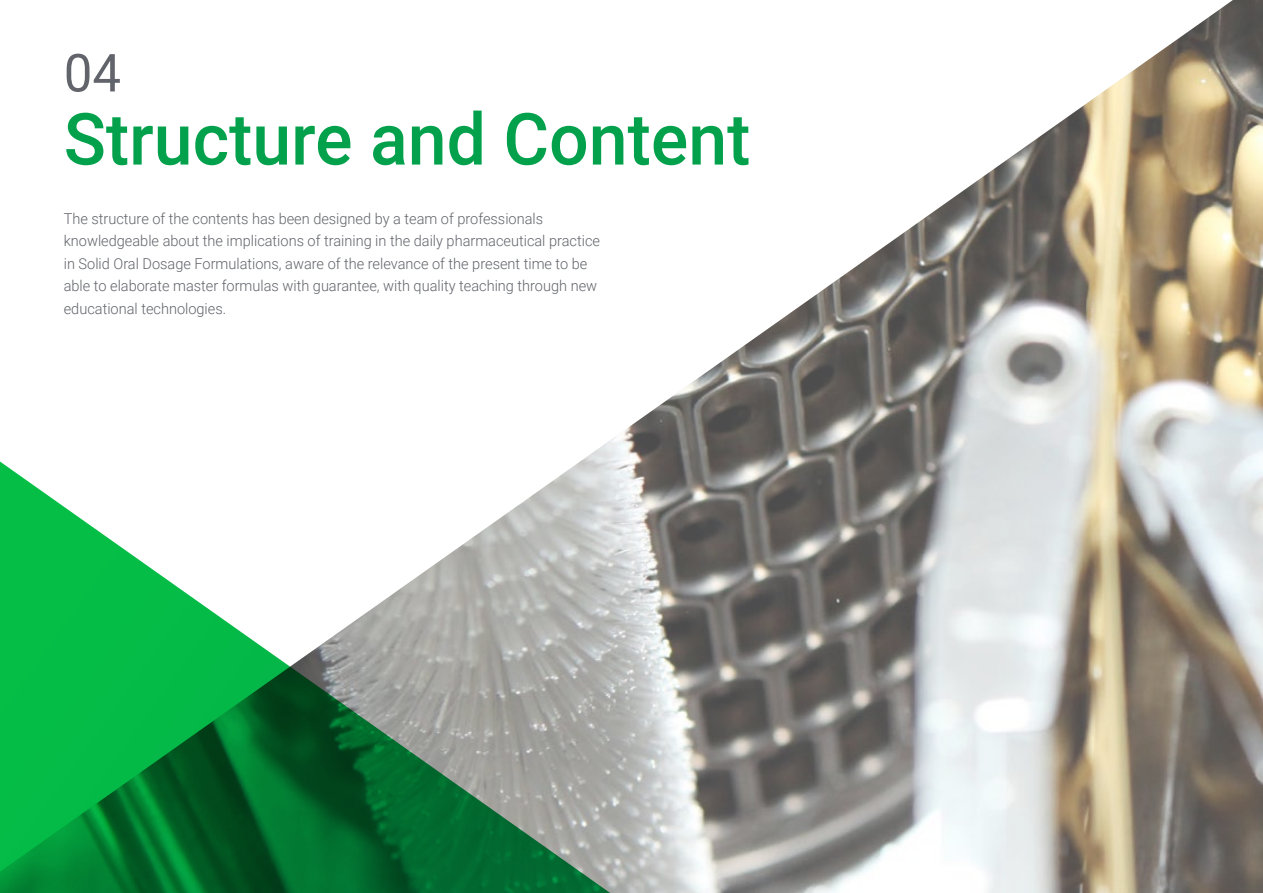
<style>
.page{position:relative;width:1263px;height:893px;background:#fff}
.page>*{position:absolute;margin:0;border:0;box-sizing:border-box;transform-origin:0 0}
.t1{font:500 72px "Roboto";color:#04a14d}
.t2{font:52.5px "Roboto";color:#61646a}
.t3{font:300 15px/22.5px "Roboto";color:#61646a}
</style>
<div class="page">
<img style="left:602px;top:0;width:661px;height:893px">
<svg style="left:0;top:446px;width:640px;height:447px"></svg>
<h2 class="t2" style="left:64px;top:36px;width:59px">04</h2>
<h1 class="t1" style="left:64px;top:89px;width:688px">Structure and Content</h1>
<p class="t3" style="left:64px;top:207px;width:538px">The structure of the contents has been designed by a team of professionals knowledgeable about the implications of training in the daily pharmaceutical practice in Solid Oral Dosage Formulations, aware of the relevance of the present time to be able to elaborate master formulas with guarantee, with quality teaching through new educational technologies.</p>
</div>
